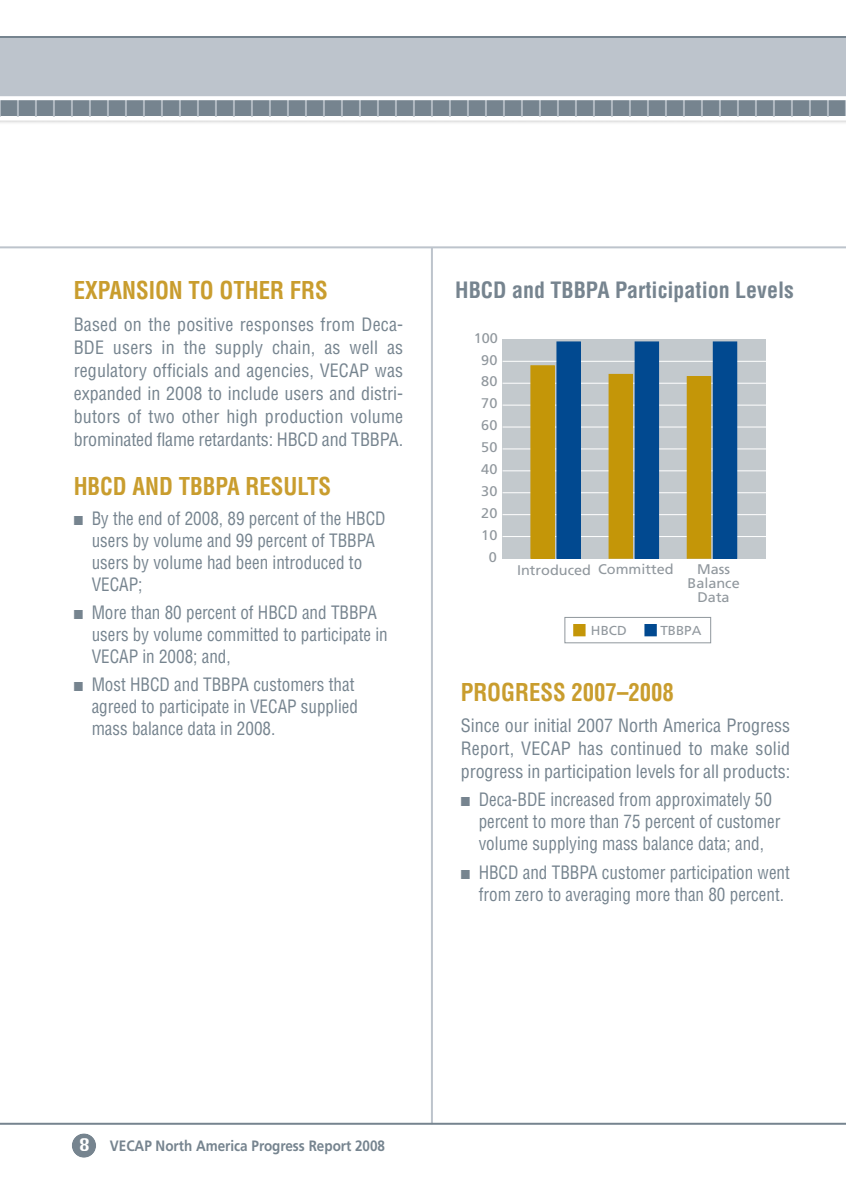
<style>
.page{position:relative;width:846px;height:1188px;background:#fff}
.page>*{position:absolute;margin:0;border:0;box-sizing:border-box;transform-origin:0 0}
.t1{font:700 condensed 24px "Helvetica";color:#c99d2e;scale:.95 1}
.t2{font:700 condensed 22px "Helvetica";color:#76848f}
.t3{font:condensed 18px/22px "Helvetica";color:#76848f;scale:.95 1}
.t4{font:condensed 18px/23px "Helvetica";color:#76848f;text-align:justify}
.t5{font:700 15px "Frutiger";color:#76848f;scale:.9 1}
.t6{font:14px/14px "Frutiger";color:#90979d;text-align:center}
.t7{font:13px "Frutiger";color:#90979d}
.s1{font-family:"Chicago";font-weight:400;font-size:17px;color:#fff}
</style>
<div class="page">
<div style="left:0;top:37px;width:846px;height:76px;background:#bdc4cc"></div>
<div style="left:0;top:100px;width:846px;height:20px;background:#76848f"></div>
<svg style="left:845px;top:100px;width:1px;height:17px"></svg>
<hr style="left:431px;top:247px;width:2px;height:877px;background:#bdc4cc">
<svg style="left:0;top:100px;width:1px;height:17px"></svg>
<svg style="left:17px;top:100px;width:2px;height:17px"></svg>
<svg style="left:35px;top:100px;width:2px;height:17px"></svg>
<svg style="left:53px;top:100px;width:2px;height:17px"></svg>
<svg style="left:71px;top:100px;width:2px;height:17px"></svg>
<svg style="left:89px;top:100px;width:2px;height:17px"></svg>
<svg style="left:107px;top:100px;width:2px;height:17px"></svg>
<svg style="left:125px;top:100px;width:2px;height:17px"></svg>
<svg style="left:143px;top:100px;width:2px;height:17px"></svg>
<svg style="left:161px;top:100px;width:2px;height:17px"></svg>
<svg style="left:179px;top:100px;width:2px;height:17px"></svg>
<svg style="left:197px;top:100px;width:2px;height:17px"></svg>
<svg style="left:215px;top:100px;width:2px;height:17px"></svg>
<svg style="left:233px;top:100px;width:2px;height:17px"></svg>
<svg style="left:251px;top:100px;width:2px;height:17px"></svg>
<svg style="left:269px;top:100px;width:2px;height:17px"></svg>
<svg style="left:287px;top:100px;width:2px;height:17px"></svg>
<svg style="left:305px;top:100px;width:2px;height:17px"></svg>
<svg style="left:323px;top:100px;width:2px;height:17px"></svg>
<svg style="left:341px;top:100px;width:2px;height:17px"></svg>
<svg style="left:359px;top:100px;width:2px;height:17px"></svg>
<svg style="left:377px;top:100px;width:2px;height:17px"></svg>
<svg style="left:395px;top:100px;width:2px;height:17px"></svg>
<svg style="left:413px;top:100px;width:2px;height:17px"></svg>
<svg style="left:431px;top:100px;width:2px;height:17px"></svg>
<svg style="left:449px;top:100px;width:2px;height:17px"></svg>
<svg style="left:467px;top:100px;width:2px;height:17px"></svg>
<svg style="left:485px;top:100px;width:2px;height:17px"></svg>
<svg style="left:503px;top:100px;width:2px;height:17px"></svg>
<svg style="left:521px;top:100px;width:2px;height:17px"></svg>
<svg style="left:539px;top:100px;width:2px;height:17px"></svg>
<svg style="left:557px;top:100px;width:2px;height:17px"></svg>
<svg style="left:575px;top:100px;width:2px;height:17px"></svg>
<svg style="left:593px;top:100px;width:2px;height:17px"></svg>
<svg style="left:611px;top:100px;width:2px;height:17px"></svg>
<svg style="left:629px;top:100px;width:2px;height:17px"></svg>
<svg style="left:647px;top:100px;width:2px;height:17px"></svg>
<svg style="left:665px;top:100px;width:2px;height:17px"></svg>
<svg style="left:683px;top:100px;width:2px;height:17px"></svg>
<svg style="left:701px;top:100px;width:2px;height:17px"></svg>
<svg style="left:719px;top:100px;width:2px;height:17px"></svg>
<svg style="left:737px;top:100px;width:2px;height:17px"></svg>
<svg style="left:755px;top:100px;width:2px;height:17px"></svg>
<svg style="left:773px;top:100px;width:2px;height:17px"></svg>
<svg style="left:791px;top:100px;width:2px;height:17px"></svg>
<svg style="left:809px;top:100px;width:2px;height:17px"></svg>
<svg style="left:827px;top:100px;width:2px;height:17px"></svg>
<svg style="left:0;top:117px;width:846px;height:4px;fill:#fff"></svg>
<svg style="left:0;top:96px;width:846px;height:4px;fill:#fff"></svg>
<svg style="left:72px;top:1133px;width:24px;height:25px"></svg>
<hr style="left:0;top:246px;width:846px;height:2px;background:#bdc4cc">
<hr style="left:0;top:1123px;width:846px;height:2px;background:#76848f">
<hr style="left:0;top:36px;width:846px;height:2px;background:#76848f">
<div style="left:502px;top:339px;width:264px;height:220px;background:#c3c9cd"></div>
<hr style="left:503px;top:361px;width:263px;height:1px;background:#fff">
<hr style="left:503px;top:383px;width:263px;height:1px;background:#fff">
<hr style="left:503px;top:405px;width:263px;height:1px;background:#fff">
<hr style="left:503px;top:427px;width:263px;height:1px;background:#fff">
<hr style="left:503px;top:449px;width:263px;height:1px;background:#fff">
<hr style="left:503px;top:470px;width:263px;height:1px;background:#fff">
<hr style="left:503px;top:492px;width:263px;height:1px;background:#fff">
<hr style="left:503px;top:514px;width:263px;height:1px;background:#fff">
<hr style="left:503px;top:536px;width:263px;height:1px;background:#fff">
<div style="left:574px;top:625px;width:11px;height:11px;background:#c49608"></div>
<div style="left:573px;top:624px;width:13px;height:12px;border:1px solid #c49608"></div>
<div style="left:645px;top:625px;width:11px;height:11px;background:#014990"></div>
<div style="left:644px;top:624px;width:13px;height:12px;border:1px solid #014990"></div>
<div style="left:565px;top:617px;width:146px;height:26px;border:1px solid #90979d"></div>
<div style="left:713px;top:342px;width:24px;height:216px;background:#014990"></div>
<div style="left:687px;top:377px;width:24px;height:181px;background:#c49608"></div>
<div style="left:635px;top:342px;width:24px;height:216px;background:#014990"></div>
<div style="left:609px;top:374px;width:24px;height:184px;background:#c49608"></div>
<div style="left:557px;top:342px;width:23px;height:216px;background:#014990"></div>
<div style="left:556px;top:341px;width:25px;height:218px;border:1px solid #014990"></div>
<div style="left:531px;top:366px;width:23px;height:192px;background:#c49608"></div>
<div style="left:530px;top:365px;width:25px;height:194px;border:1px solid #c49608"></div>
<h1 class="t1" style="left:74px;top:277px;width:269px">EXPANSION TO OTHER FRS</h1>
<p class="t4" style="left:74px;top:313px;width:331px">Based on the positive responses from Deca-BDE users in the supply chain, as well as regulatory officials and agencies, VECAP was expanded in 2008 to include users and distri&shy;butors of two other high production volume brominated flame retardants: HBCD and TBBPA.</p>
<h1 class="t1" style="left:74px;top:473px;width:273px">HBCD AND TBBPA RESULTS</h1>
<p class="t3" style="left:92px;top:508px;width:311px;text-indent:-18px">■ By the end of 2008, 89 percent of the HBCD users by volume and 99 percent of TBBPA users by volume had been introduced to<br>VECAP;</p>
<p class="t3" style="left:92px;top:602px;width:313px;text-indent:-18px">■ More than 80 percent of HBCD and TBBPA users by volume committed to participate in<br>VECAP in 2008; and,</p>
<p class="t3" style="left:92px;top:674px;width:282px;text-indent:-18px">■ Most HBCD and TBBPA customers that agreed to participate in VECAP supplied mass balance data in 2008.</p>
<h1 class="t1" style="left:461px;top:679px;width:226px">PROGRESS 2007–2008</h1>
<p class="t2" style="left:455px;top:278px;width:340px">HBCD and TBBPA Participation Levels</p>
<p class="t6" style="left:474px;top:332px;width:26px">100</p>
<p class="t6" style="left:481px;top:354px;width:18px">90</p>
<p class="t6" style="left:481px;top:376px;width:18px">80</p>
<p class="t6" style="left:481px;top:398px;width:18px">70</p>
<p class="t6" style="left:481px;top:420px;width:18px">60</p>
<p class="t6" style="left:481px;top:441px;width:18px">50</p>
<p class="t6" style="left:481px;top:463px;width:18px">40</p>
<p class="t6" style="left:481px;top:485px;width:18px">30</p>
<p class="t6" style="left:481px;top:507px;width:18px">20</p>
<p class="t6" style="left:481px;top:529px;width:18px">10</p>
<p class="t6" style="left:489px;top:551px;width:10px">0</p>
<p class="t6" style="left:517px;top:564px;width:158px">Introduced Committed</p>
<p class="t6" style="left:687px;top:564px;width:54px">Mass<br>Balance<br>Data</p>
<p class="t7" style="left:591px;top:626px;width:37px">HBCD</p>
<p class="t7" style="left:660px;top:626px;width:43px">TBBPA</p>
<p class="t4" style="left:461px;top:715px;width:331px">Since our initial 2007 North America Progress Report, VECAP has continued to make solid progress in participation levels for all products:</p>
<p class="t3" style="left:479px;top:789px;width:319px;text-indent:-18px">■ Deca-BDE increased from approximately 50 percent to more than 75 percent of customer volume supplying mass balance data; and,</p>
<p class="t3" style="left:479px;top:861px;width:329px;text-indent:-18px">■ HBCD and TBBPA customer participation went from zero to averaging more than 80 percent.</p>
<p class="t5" style="left:79px;top:1140px;width:342px"><span class="s1">8</span> VECAP North America Progress Report 2008</p>
</div>
